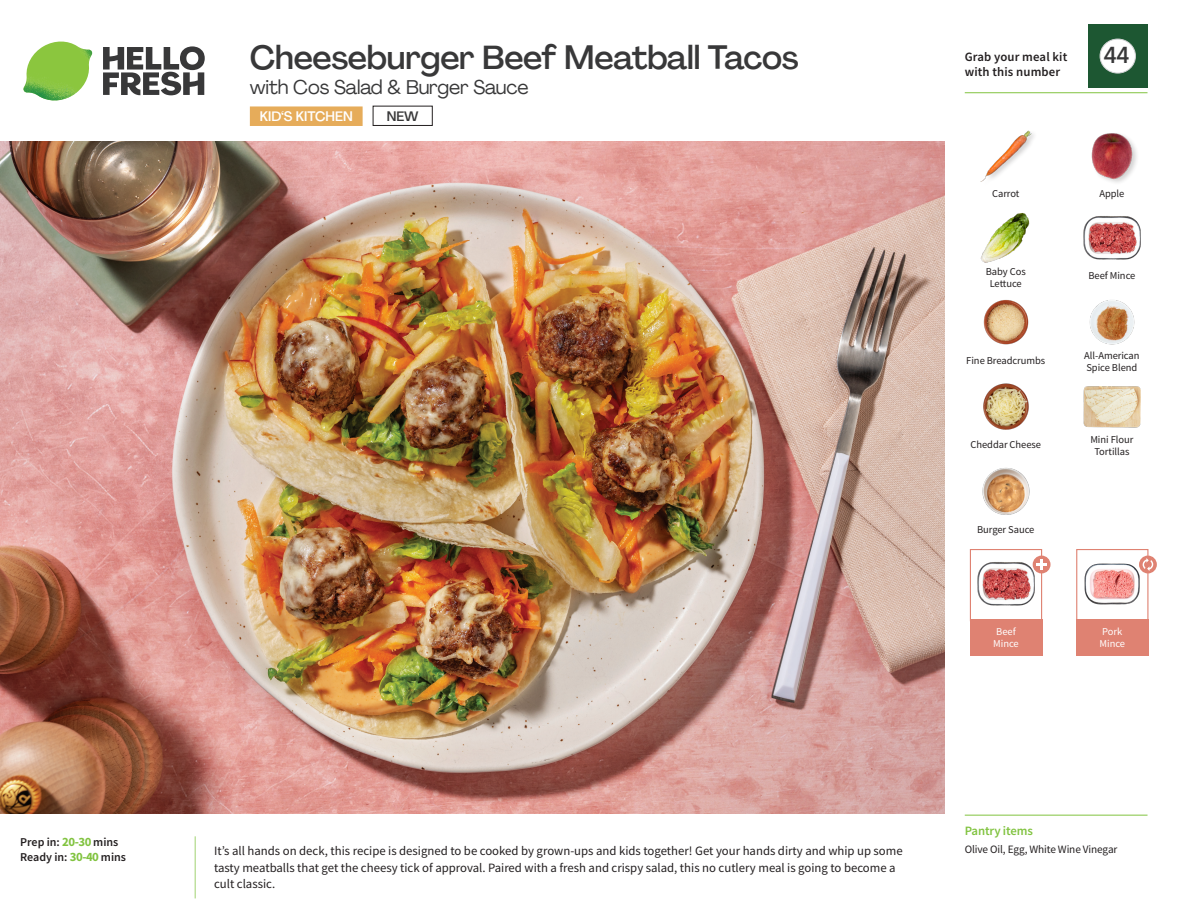
<style>
.page{position:relative;width:1188px;height:918px;background:#fff}
.page>*{position:absolute;margin:0;border:0;box-sizing:border-box;transform-origin:0 0}
._15_Titel_UK{font:500 33px "Agrandir";letter-spacing:-.01em;color:#383839}
._002_Label_Nr{font:500 22.8px "Agrandir";color:#383839;scale:.94 1}
._15_Titel_UK-2{font:19.5px "Agrandir";letter-spacing:-.01em;color:#383839}
.t1{font:500 13.5px "Agrandir";color:#fff}
.t2{font:500 13.5px "Agrandir";color:#383839}
.Step_6_Text_AU{font:12.75px/16.5px "Source Sans Pro";color:#231f20}
.t3{font:600 12.75px/15px "Source Sans Pro";letter-spacing:.01em;color:#231f20}
._04_Headers_Front{font:600 12.75px "Source Sans Pro";letter-spacing:-.01em;color:#81c340}
._04_Intro{font:600 12px "Source Sans Pro";color:#231f20}
._05_Pantry{font:11.25px "Source Sans Pro";letter-spacing:-.01em;color:#231f20}
._18_FRONT_ingredients{font:10.5px/12px "Source Sans Pro";letter-spacing:-.005em;color:#231f20;text-align:center}
._18_FRONT_ingredients-2{font:10.5px/12px "Source Sans Pro";letter-spacing:-.005em;color:#fff}
.s1{font-weight:700;font-size:12.75px;color:#81c340}
</style>
<div class="page">
<svg style="left:103px;top:46px;width:102px;height:49px"></svg>
<img style="left:23px;top:42px;width:69px;height:59px">
<img style="left:0;top:142px;width:945px;height:672px">
<div style="left:1076px;top:549px;width:72px;height:72px;border:1px solid #df8272"></div>
<div style="left:1076px;top:619px;width:72px;height:37px;background:#df8272"></div>
<div style="left:970px;top:619px;width:72px;height:37px;background:#df8272"></div>
<img style="left:1084px;top:563px;width:55px;height:42px">
<div style="left:970px;top:549px;width:72px;height:72px;border:1px solid #df8272"></div>
<img style="left:978px;top:559px;width:57px;height:47px">
<div style="left:1033px;top:556px;width:18px;height:17px;background:#df8272;border-radius:50%"></div>
<svg style="left:1036px;top:559px;width:11px;height:11px"></svg>
<div style="left:1139px;top:556px;width:18px;height:17px;background:#df8272;border-radius:50%"></div>
<svg style="left:1143px;top:558px;width:10px;height:13px"></svg>
<div style="left:373px;top:106px;width:59px;height:20px;border:1px solid #231f20"></div>
<div style="left:250px;top:106px;width:113px;height:20px;background:#e6ac5a"></div>
<img style="left:1089px;top:300px;width:46px;height:45px">
<img style="left:1083px;top:386px;width:58px;height:42px">
<img style="left:983px;top:383px;width:46px;height:47px">
<img style="left:982px;top:468px;width:48px;height:47px">
<img style="left:983px;top:299px;width:46px;height:46px">
<img style="left:980px;top:213px;width:50px;height:50px">
<img style="left:1083px;top:216px;width:58px;height:44px">
<img style="left:980px;top:130px;width:54px;height:52px">
<img style="left:1091px;top:133px;width:46px;height:50px">
<hr style="left:965px;top:815px;width:183px;height:1px;background:#81c340">
<hr style="left:965px;top:92px;width:183px;height:1px;background:#81c340">
<div style="left:1088px;top:24px;width:60px;height:64px;background:#1d5732"></div>
<div style="left:1100px;top:39px;width:35px;height:34px;background:#fff;border-radius:50%"></div>
<div style="left:1100px;top:39px;width:36px;height:34px;border:1px solid #d1d2d4;border-radius:50%"></div>
<p class="_04_Intro" style="left:20px;top:834px;width:100px">Prep in: <span class="s1">20-30</span> mins</p>
<p class="_04_Intro" style="left:20px;top:849px;width:107px">Ready in: <span class="s1">30-40</span> mins</p>
<p class="_15_Titel_UK" style="left:250px;top:37px;width:550px">Cheeseburger Beef Meatball Tacos</p>
<p class="_15_Titel_UK-2" style="left:250px;top:75px;width:280px">with Cos Salad &amp; Burger Sauce</p>
<p class="t1" style="left:260px;top:108px;width:95px">KID‘S KITCHEN</p>
<p class="t2" style="left:387px;top:108px;width:33px">NEW</p>
<p class="t3" style="left:965px;top:49px;width:104px">Grab your meal kit with this number</p>
<p class="_002_Label_Nr" style="left:1104px;top:41px;width:29px">44</p>
<p class="_18_FRONT_ingredients" style="left:992px;top:188px;width:29px">Carrot</p>
<p class="_18_FRONT_ingredients" style="left:1099px;top:188px;width:27px">Apple</p>
<p class="_18_FRONT_ingredients" style="left:986px;top:265px;width:41px">Baby Cos<br>Lettuce</p>
<p class="_18_FRONT_ingredients" style="left:1088px;top:270px;width:48px">Beef Mince</p>
<p class="_18_FRONT_ingredients" style="left:966px;top:354px;width:80px">Fine Breadcrumbs</p>
<p class="_18_FRONT_ingredients" style="left:1084px;top:349px;width:57px;text-align:left">All-American<br>Spice Blend</p>
<p class="_18_FRONT_ingredients" style="left:970px;top:438px;width:72px">Cheddar Cheese</p>
<p class="_18_FRONT_ingredients" style="left:1090px;top:434px;width:45px">Mini Flour<br>Tortillas</p>
<p class="_18_FRONT_ingredients" style="left:977px;top:523px;width:59px">Burger Sauce</p>
<p class="_18_FRONT_ingredients-2" style="left:993px;top:625px;width:27px">Beef<br>Mince</p>
<p class="_18_FRONT_ingredients-2" style="left:1100px;top:625px;width:27px">Pork<br>Mince</p>
<p class="Step_6_Text_AU" style="left:214px;top:843px;width:690px">It’s all hands on deck, this recipe is designed to be cooked by grown-ups and kids together! Get your hands dirty and whip up some tasty meatballs that get the cheesy tick of approval. Paired with a fresh and crispy salad, this no cutlery meal is going to become a cult classic.</p>
<p class="_04_Headers_Front" style="left:965px;top:822px;width:70px">Pantry items</p>
<p class="_05_Pantry" style="left:965px;top:842px;width:154px">Olive Oil, Egg, White Wine Vinegar</p>
</div>
